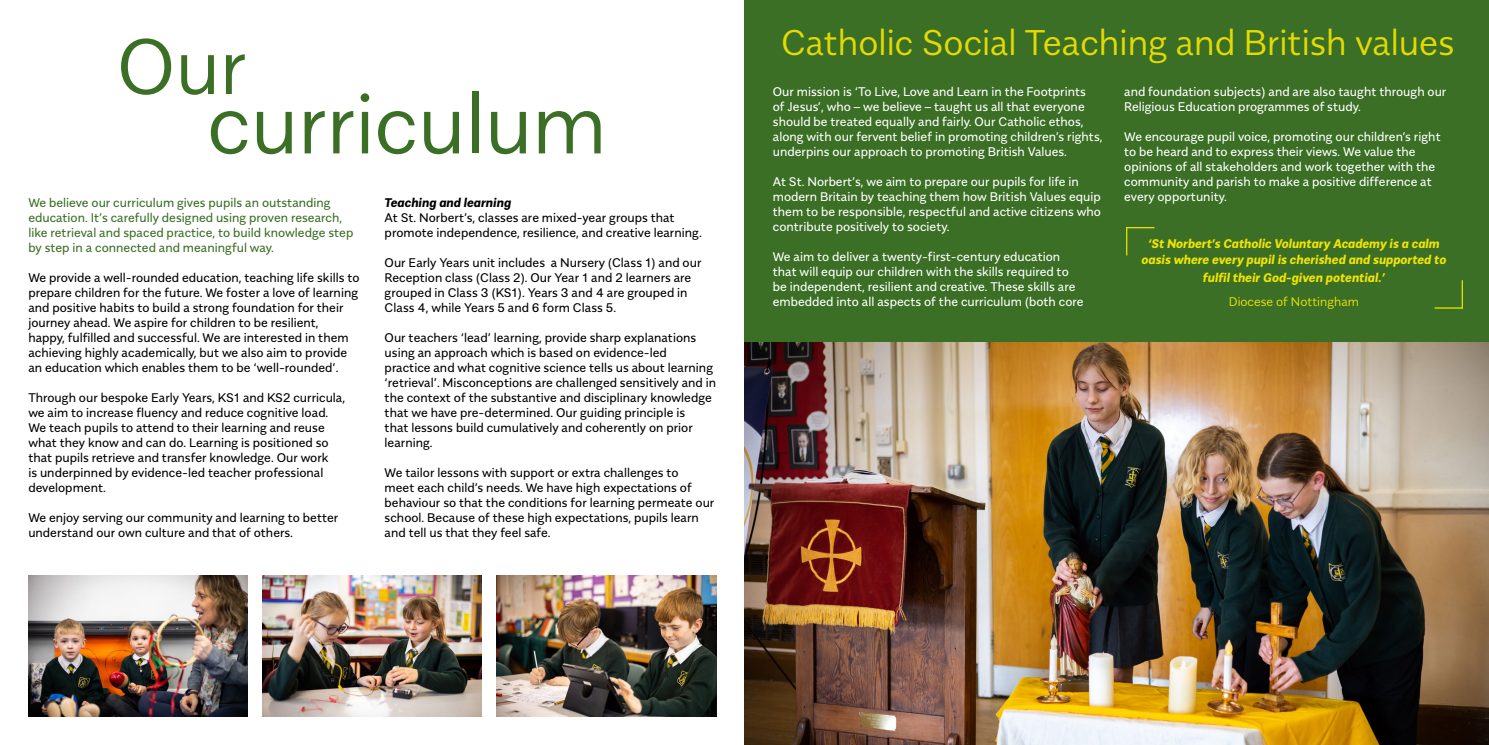
<style>
.page{position:relative;width:1489px;height:745px;background:#fff}
.page>*{position:absolute;margin:0;border:0;box-sizing:border-box;transform-origin:0 0}
.t1{font:300 83.62px "Alergia Normal";color:#3b6f25}
.t2{font:300 78.25px "Alergia Normal";color:#3b6f25}
.t3{font:300 35.62px "Alergia Normal";color:#e4da03}
.t4{font:12.5px/15px "Alergia Normal";color:#000}
.t5{font:12.5px/15px "Alergia Normal";color:#fff}
.t6{font:12.5px/15px "Alergia Normal";color:#3b6f25}
.t7{font:italic 700 12.5px/16.2px "Alergia Normal";color:#f0e402;text-align:center}
.t8{font:italic 700 12.5px "Alergia Normal";color:#000}
.t9{font:300 12.5px "Alergia Normal";color:#f0e402}
</style>
<div class="page">
<img style="left:262px;top:575px;width:220px;height:141px">
<img style="left:28px;top:575px;width:219px;height:141px">
<div style="left:744px;top:0;width:744px;height:342px;background:#3b6f25"></div>
<svg style="left:1127px;top:227px;width:27px;height:1px"></svg>
<hr style="left:1125px;top:227px;width:2px;height:28px;background:#f0e402">
<svg style="left:1434px;top:280px;width:28px;height:28px"></svg>
<img style="left:497px;top:575px;width:219px;height:141px">
<img style="left:745px;top:342px;width:743px;height:402px">
<h2 class="t2" style="left:117px;top:7px;width:131px">Our</h2>
<h1 class="t1" style="left:207px;top:60px;width:401px">curriculum</h1>
<p class="t6" style="left:28px;top:193px;width:326px">We believe our curriculum gives pupils an outstanding education. It’s carefully designed using proven research, like retrieval and spaced practice, to build knowledge step by step in a connected and meaningful way.</p>
<p class="t4" style="left:28px;top:268px;width:333px">We provide a well-rounded education, teaching life skills to prepare children for the future. We foster a love of learning and positive habits to build a strong foundation for their journey ahead. We aspire for children to be resilient,<br>happy, fulfilled and successful. We are interested in them achieving highly academically, but we also aim to provide an education which enables them to be ‘well-rounded’.</p>
<p class="t4" style="left:28px;top:388px;width:318px">Through our bespoke Early Years, KS1 and KS2 curricula, we aim to increase fluency and reduce cognitive load.<br>We teach pupils to attend to their learning and reuse what they know and can do. Learning is positioned so that pupils retrieve and transfer knowledge. Our work<br>is underpinned by evidence-led teacher professional development.</p>
<p class="t4" style="left:28px;top:508px;width:311px">We enjoy serving our community and learning to better understand our own culture and that of others.</p>
<p class="t8" style="left:384px;top:192px;width:128px">Teaching and learning</p>
<p class="t4" style="left:384px;top:208px;width:318px">At St. Norbert’s, classes are mixed-year groups that promote independence, resilience, and creative learning.</p>
<p class="t4" style="left:384px;top:253px;width:318px">Our Early Years unit includes a Nursery (Class 1) and our Reception class (Class 2). Our Year 1 and 2 learners are grouped in Class 3 (KS1). Years 3 and 4 are grouped in Class 4, while Years 5 and 6 form Class 5.</p>
<p class="t4" style="left:384px;top:328px;width:333px">Our teachers ‘lead’ learning, provide sharp explanations using an approach which is based on evidence-led<br>practice and what cognitive science tells us about learning ‘retrieval’. Misconceptions are challenged sensitively and in the context of the substantive and disciplinary knowledge that we have pre-determined. Our guiding principle is<br>that lessons build cumulatively and coherently on prior learning.</p>
<p class="t4" style="left:384px;top:463px;width:331px">We tailor lessons with support or extra challenges to<br>meet each child’s needs. We have high expectations of behaviour so that the conditions for learning permeate our school. Because of these high expectations, pupils learn and tell us that they feel safe.</p>
<h3 class="t3" style="left:781px;top:15px;width:675px">Catholic Social Teaching and British values</h3>
<p class="t5" style="left:772px;top:83px;width:331px">Our mission is ‘To Live, Love and Learn in the Footprints<br>of Jesus’, who – we believe – taught us all that everyone should be treated equally and fairly. Our Catholic ethos, along with our fervent belief in promoting children’s rights, underpins our approach to promoting British Values.</p>
<p class="t5" style="left:772px;top:173px;width:330px">At St. Norbert’s, we aim to prepare our pupils for life in modern Britain by teaching them how British Values equip them to be responsible, respectful and active citizens who contribute positively to society.</p>
<p class="t5" style="left:772px;top:248px;width:312px">We aim to deliver a twenty-first-century education that will equip our children with the skills required to be independent, resilient and creative. These skills are embedded into all aspects of the curriculum (both core</p>
<p class="t5" style="left:1124px;top:83px;width:324px">and foundation subjects) and are also taught through our<br>Religious Education programmes of study.</p>
<p class="t5" style="left:1124px;top:128px;width:318px">We encourage pupil voice, promoting our children’s right to be heard and to express their views. We value the opinions of all stakeholders and work together with the community and parish to make a positive difference at every opportunity.</p>
<p class="t7" style="left:1141px;top:234px;width:306px">‘St Norbert’s Catholic Voluntary Academy is a calm oasis where every pupil is cherished and supported to</p>
<p class="t7" style="left:1202px;top:267px;width:183px">fulfil their God-given potential.’</p>
<p class="t9" style="left:1228px;top:292px;width:132px">Diocese of Nottingham</p>
</div>
